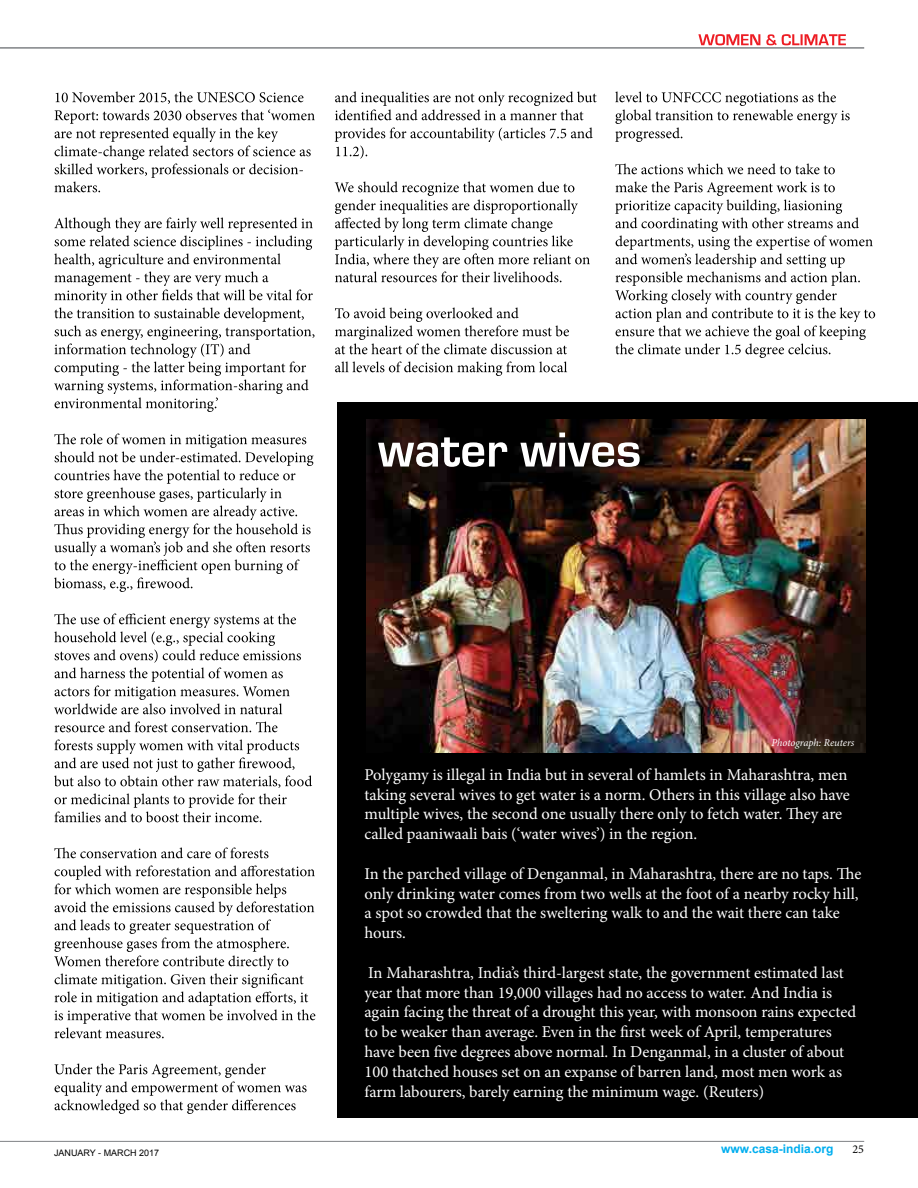
<style>
.page{position:relative;width:918px;height:1188px;background:#fff}
.page>*{position:absolute;margin:0;border:0;box-sizing:border-box;transform-origin:0 0}
.t1{font:700 51px "Eurostile";color:#fff}
.t2{font:16.5px/19.8px "Minion Pro";letter-spacing:-.005em;color:#fff}
.t3{font:700 12px "Arial";color:#00aeef}
.t4{font:12px "Minion Pro";color:#000}
.t5{font:italic 10.5px "Minion Pro";letter-spacing:-.005em;color:#fff}
.t6{font:9px "Arial";color:#000}
</style>
<div class="page">
<hr style="left:0;top:1141px;width:864px;height:1px;background:#808285">
<hr style="left:0;top:47px;width:864px;height:2px;background:#808285">
<svg style="left:615px;top:181px;width:260px;height:177px"></svg>
<svg style="left:615px;top:163px;width:220px;height:11px"></svg>
<svg style="left:615px;top:91px;width:235px;height:51px"></svg>
<svg style="left:335px;top:361px;width:232px;height:15px"></svg>
<svg style="left:335px;top:307px;width:234px;height:47px"></svg>
<svg style="left:335px;top:181px;width:255px;height:101px"></svg>
<svg style="left:335px;top:127px;width:258px;height:32px"></svg>
<svg style="left:335px;top:91px;width:262px;height:29px"></svg>
<svg style="left:54px;top:1063px;width:253px;height:51px"></svg>
<svg style="left:54px;top:865px;width:261px;height:173px"></svg>
<svg style="left:54px;top:847px;width:214px;height:11px"></svg>
<svg style="left:54px;top:739px;width:258px;height:83px"></svg>
<svg style="left:54px;top:721px;width:223px;height:11px"></svg>
<svg style="left:54px;top:613px;width:247px;height:101px"></svg>
<svg style="left:54px;top:433px;width:260px;height:159px"></svg>
<svg style="left:54px;top:217px;width:260px;height:195px"></svg>
<svg style="left:54px;top:91px;width:261px;height:101px"></svg>
<svg style="left:698px;top:34px;width:148px;height:11px"></svg>
<div style="left:338px;top:402px;width:580px;height:715px;background:#000"></div>
<img style="left:366px;top:420px;width:500px;height:333px">
<h1 class="t1" style="left:378px;top:422px;width:265px">water wives</h1>
<p class="t5" style="left:772px;top:735px;width:84px">Photograph: Reuters</p>
<p class="t2" style="left:364px;top:765px;width:487px">Polygamy is illegal in India but in several of hamlets in Maharashtra, men taking several wives to get water is a norm. Others in this village also have multiple wives, the second one usually there only to fetch water. They are called paaniwaali bais (‘water wives’) in the region.</p>
<p class="t2" style="left:364px;top:864px;width:498px">In the parched village of Denganmal, in Maharashtra, there are no taps. The only drinking water comes from two wells at the foot of a nearby rocky hill, a spot so crowded that the sweltering walk to and the wait there can take hours.</p>
<p class="t2" style="left:364px;top:963px;width:493px">In Maharashtra, India’s third-largest state, the government estimated last year that more than 19,000 villages had no access to water. And India is again facing the threat of a drought this year, with monsoon rains expected to be weaker than average. Even in the first week of April, temperatures have been five degrees above normal. In Denganmal, in a cluster of about 100 thatched houses set on an expanse of barren land, most men work as farm labourers, barely earning the minimum wage. (Reuters)</p>
<p class="t6" style="left:54px;top:1146px;width:107px">JANUARY - MARCH 2017</p>
<p class="t3" style="left:721px;top:1141px;width:114px">www.casa-india.org</p>
<p class="t4" style="left:852px;top:1141px;width:13px">25</p>
</div>
